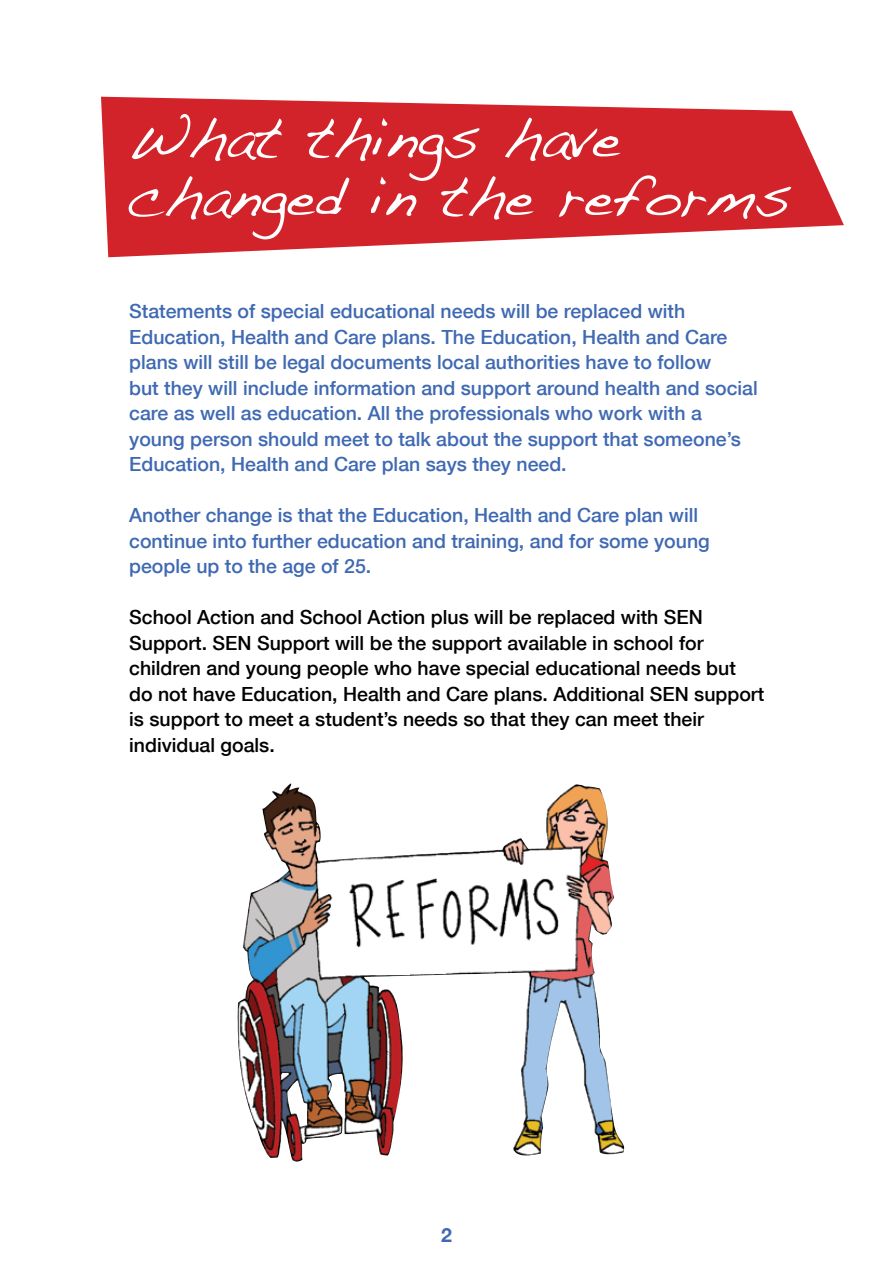
<style>
.page{position:relative;width:893px;height:1263px;background:#fff}
.page>*{position:absolute;margin:0;border:0;box-sizing:border-box;transform-origin:0 0}
.t1{font:58.5px/58.5px "Handwriting Dakota";color:#fff}
.t2{font:500 19.5px/25.5px "Helvetica Neue";color:#3f69b2}
.t3{font:500 19.5px/25.5px "Helvetica Neue";color:#000}
.t4{font:700 19.5px "Helvetica Neue";color:#3f69b2}
</style>
<div class="page">
<svg style="left:101px;top:97px;width:743px;height:160px;fill:#d2232a"></svg>
<img style="left:237px;top:784px;width:387px;height:378px">
<p class="t1" style="left:128px;top:107px;width:665px">What things have changed in the reforms</p>
<p class="t2" style="left:129px;top:298px;width:630px">Statements of special educational needs will be replaced with Education, Health and Care plans. The Education, Health and Care plans will still be legal documents local authorities have to follow<br>but they will include information and support around health and social care as well as education. All the professionals who work with a young person should meet to talk about the support that someone’s Education, Health and Care plan says they need.</p>
<p class="t2" style="left:129px;top:502px;width:582px">Another change is that the Education, Health and Care plan will continue into further education and training, and for some young people up to the age of 25.</p>
<p class="t3" style="left:129px;top:604px;width:637px">School Action and School Action plus will be replaced with SEN Support. SEN Support will be the support available in school for children and young people who have special educational needs but<br>do not have Education, Health and Care plans. Additional SEN support is support to meet a student’s needs so that they can meet their individual goals.</p>
<p class="t4" style="left:441px;top:1222px;width:12px">2</p>
</div>
